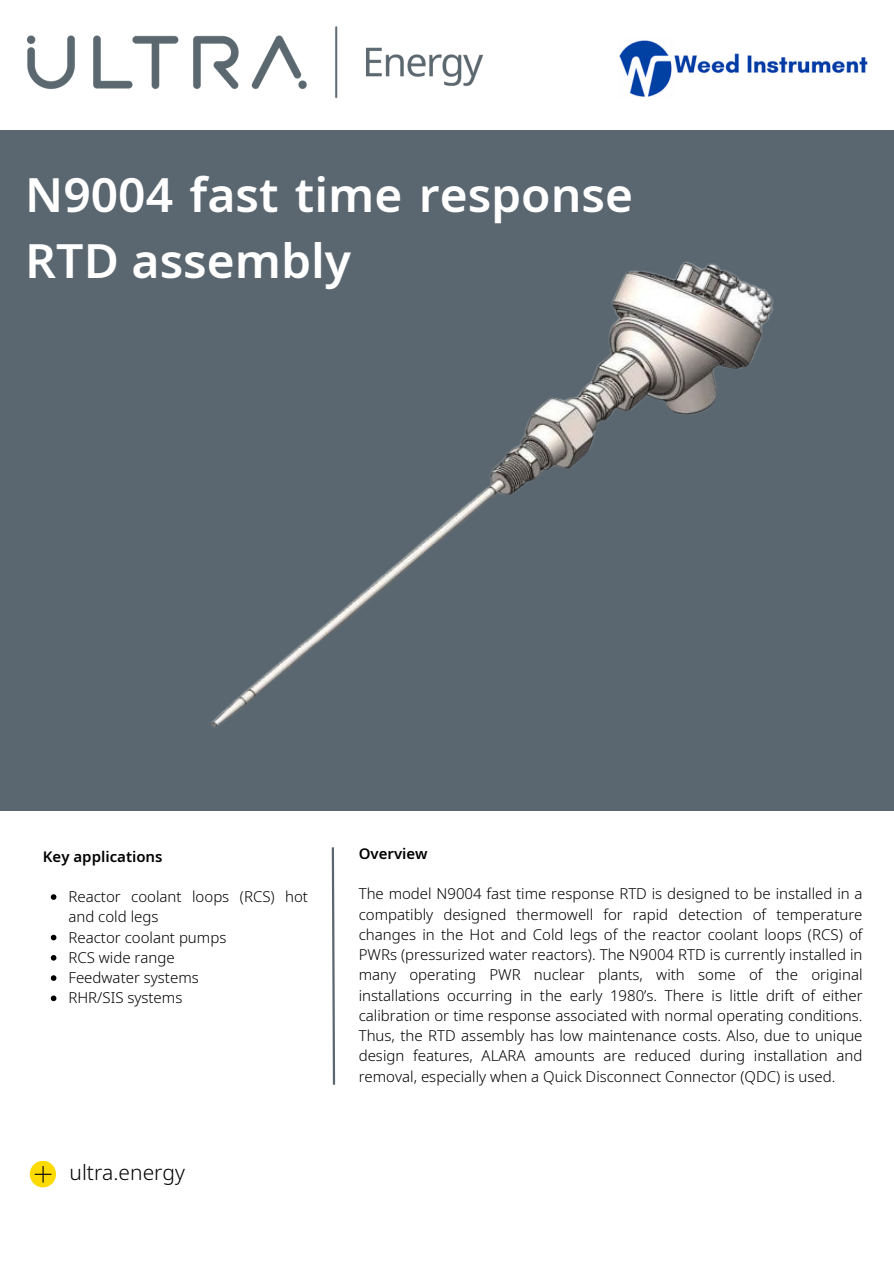
<style>
.page{position:relative;width:894px;height:1264px;background:#fff}
.page>*{position:absolute;margin:0;border:0;box-sizing:border-box;transform-origin:0 0}
.t1{font:600 48px/66.3px "Noto Sans";color:#fff}
.t2{font:300 21px "Noto Sans";color:#000}
.t3{font:300 15px/20.2px "Noto Sans";color:#000;text-align:justify}
.t4{font:600 15px "Noto Sans";color:#000}
</style>
<div class="page">
<svg style="left:331px;top:847px;width:5px;height:238px"></svg>
<svg style="left:30px;top:1160px;width:26px;height:27px"></svg>
<svg style="left:35px;top:1165px;width:17px;height:17px"></svg>
<div style="left:0;top:130px;width:893px;height:681px;background:#5b6770"></div>
<img style="left:27px;top:26px;width:456px;height:73px">
<img style="left:619px;top:40px;width:249px;height:57px">
<img style="left:211px;top:261px;width:562px;height:467px">
<svg style="left:51px;top:894px;width:5px;height:5px"></svg>
<svg style="left:51px;top:934px;width:5px;height:6px"></svg>
<svg style="left:51px;top:955px;width:5px;height:5px"></svg>
<svg style="left:51px;top:975px;width:5px;height:5px"></svg>
<svg style="left:51px;top:995px;width:5px;height:6px"></svg>
<p class="t1" style="left:25px;top:160px;width:609px">N9004 fast time response<br>RTD assembly</p>
<p class="t4" style="left:43px;top:845px;width:121px">Key applications</p>
<p class="t3" style="left:68px;top:886px;width:241px">Reactor coolant loops (RCS) hot and cold legs</p>
<p class="t3" style="left:68px;top:926px;width:159px">Reactor coolant pumps</p>
<p class="t3" style="left:68px;top:946px;width:108px">RCS wide range</p>
<h3 class="t3" style="left:68px;top:967px;width:132px">Feedwater systems</h3>
<p class="t3" style="left:68px;top:987px;width:115px">RHR/SIS systems</p>
<p class="t2" style="left:69px;top:1157px;width:117px">ultra.energy</p>
<p class="t4" style="left:358px;top:842px;width:70px">Overview</p>
<h3 class="t3" style="left:358px;top:883px;width:505px">The model N9004 fast time response RTD is designed to be installed in a compatibly designed thermowell for rapid detection of temperature changes in the Hot and Cold legs of the reactor coolant loops (RCS) of PWRs (pressurized water reactors). The N9004 RTD is currently installed in many operating PWR nuclear plants, with some of the original installations occurring in the early 1980’s. There is little drift of either calibration or time response associated with normal operating conditions.<br>Thus, the RTD assembly has low maintenance costs. Also, due to unique design features, ALARA amounts are reduced during installation and removal, especially when a Quick Disconnect Connector (QDC) is used.</h3>
</div>
